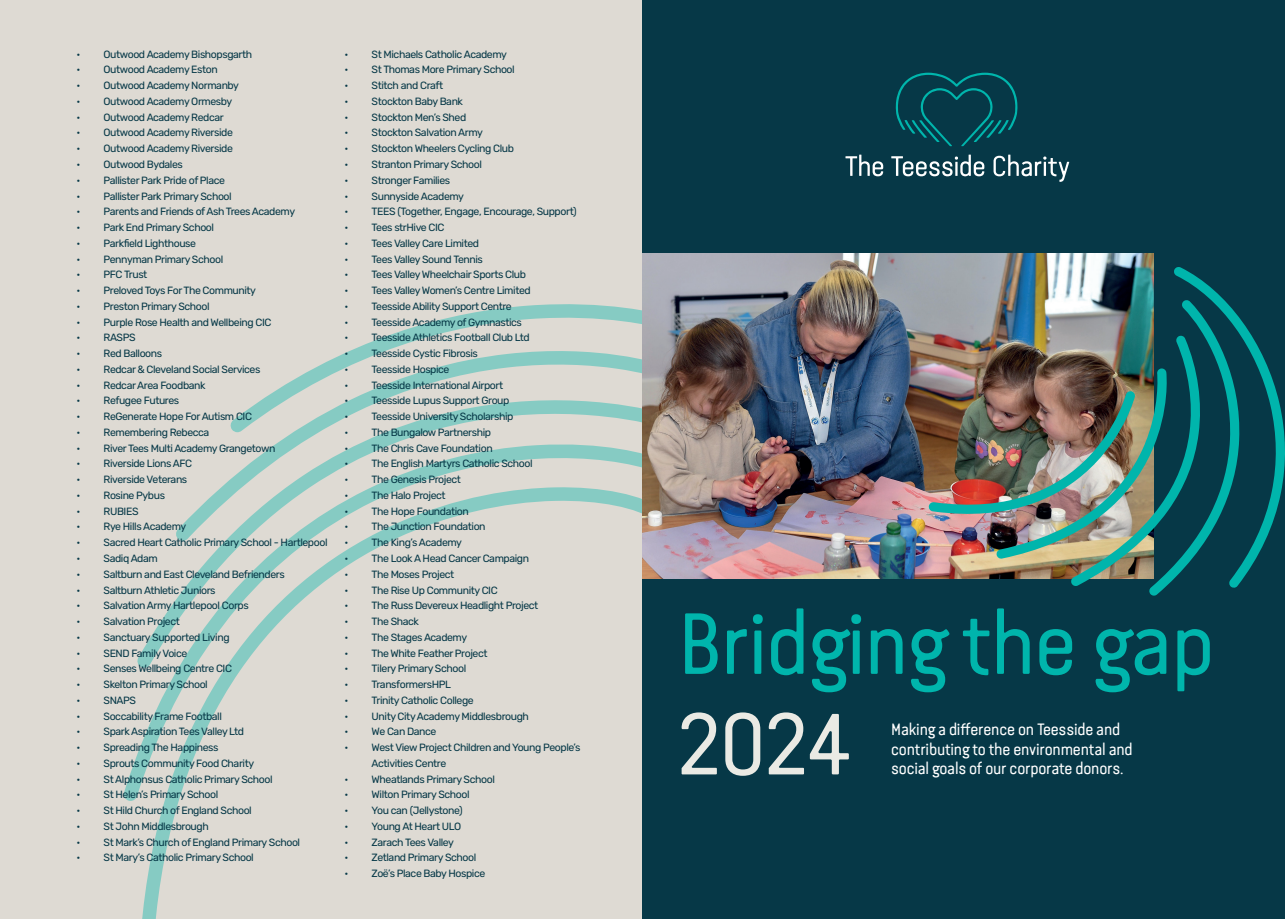
<style>
.page{position:relative;width:1285px;height:919px;background:#fff}
.page>*{position:absolute;margin:0;border:0;box-sizing:border-box;transform-origin:0 0}
.t1{font:87px "Van Condensed Pro";letter-spacing:-.015em;color:#00b5ac}
.t2{font:87px "Van Condensed Pro";color:#eaeae4}
.t3{font:16.5px/19.8px "Van Condensed Pro";letter-spacing:-.015em;color:#fff}
.t4{font:10.5px/15.8px "Rubik";letter-spacing:-.04em;color:#063847}
</style>
<div class="page">
<div style="left:0;top:0;width:642px;height:918px;background:#dedad3"></div>
<svg style="left:142px;top:800px;width:37px;height:118px"></svg>
<svg style="left:123px;top:667px;width:120px;height:133px"></svg>
<svg style="left:137px;top:540px;width:256px;height:127px"></svg>
<svg style="left:176px;top:432px;width:466px;height:108px"></svg>
<svg style="left:230px;top:304px;width:412px;height:128px"></svg>
<div style="left:642px;top:0;width:642px;height:918px;background:#063847"></div>
<img style="left:642px;top:254px;width:510px;height:324px">
<img style="left:928px;top:266px;width:356px;height:330px">
<svg style="left:895px;top:73px;width:122px;height:73px"></svg>
<svg style="left:845px;top:155px;width:38px;height:21px"></svg>
<svg style="left:891px;top:155px;width:93px;height:21px"></svg>
<svg style="left:993px;top:155px;width:75px;height:27px"></svg>
<p class="t4" style="left:77px;top:46px;width:177px">• Outwood Academy Bishopsgarth</p>
<p class="t4" style="left:77px;top:62px;width:143px">• Outwood Academy Eston</p>
<p class="t4" style="left:77px;top:78px;width:164px">• Outwood Academy Normanby</p>
<p class="t4" style="left:77px;top:94px;width:157px">• Outwood Academy Ormesby</p>
<p class="t4" style="left:77px;top:109px;width:149px">• Outwood Academy Redcar</p>
<p class="t4" style="left:77px;top:125px;width:158px">• Outwood Academy Riverside</p>
<p class="t4" style="left:77px;top:141px;width:158px">• Outwood Academy Riverside</p>
<p class="t4" style="left:77px;top:157px;width:108px">• Outwood Bydales</p>
<p class="t4" style="left:77px;top:172px;width:150px">• Pallister Park Pride of Place</p>
<p class="t4" style="left:77px;top:188px;width:157px">• Pallister Park Primary School</p>
<p class="t4" style="left:77px;top:204px;width:220px">• Parents and Friends of Ash Trees Academy</p>
<p class="t4" style="left:77px;top:220px;width:139px">• Park End Primary School</p>
<p class="t4" style="left:77px;top:235px;width:121px">• Parkfield Lighthouse</p>
<p class="t4" style="left:77px;top:251px;width:148px">• Pennyman Primary School</p>
<p class="t4" style="left:77px;top:267px;width:72px">• PFC Trust</p>
<p class="t4" style="left:77px;top:283px;width:181px">• Preloved Toys For The Community</p>
<p class="t4" style="left:77px;top:298px;width:134px">• Preston Primary School</p>
<p class="t4" style="left:77px;top:314px;width:196px">• Purple Rose Health and Wellbeing CIC</p>
<p class="t4" style="left:77px;top:330px;width:60px">• RASPS</p>
<p class="t4" style="left:77px;top:346px;width:87px">• Red Balloons</p>
<p class="t4" style="left:77px;top:361px;width:185px">• Redcar &amp; Cleveland Social Services</p>
<p class="t4" style="left:77px;top:377px;width:130px">• Redcar Area Foodbank</p>
<p class="t4" style="left:77px;top:393px;width:104px">• Refugee Futures</p>
<p class="t4" style="left:77px;top:409px;width:177px">• ReGenerate Hope For Autism CIC</p>
<p class="t4" style="left:77px;top:424px;width:134px">• Remembering Rebecca</p>
<p class="t4" style="left:77px;top:440px;width:200px">• River Tees Multi Academy Grangetown</p>
<p class="t4" style="left:77px;top:456px;width:117px">• Riverside Lions AFC</p>
<p class="t4" style="left:77px;top:472px;width:112px">• Riverside Veterans</p>
<p class="t4" style="left:77px;top:487px;width:90px">• Rosine Pybus</p>
<p class="t4" style="left:77px;top:503px;width:63px">• RUBIES</p>
<p class="t4" style="left:77px;top:519px;width:111px">• Rye Hills Academy</p>
<p class="t4" style="left:77px;top:535px;width:252px">• Sacred Heart Catholic Primary School - Hartlepool</p>
<p class="t4" style="left:77px;top:550px;width:83px">• Sadiq Adam</p>
<p class="t4" style="left:77px;top:566px;width:210px">• Saltburn and East Cleveland Befrienders</p>
<p class="t4" style="left:77px;top:582px;width:140px">• Saltburn Athletic Juniors</p>
<p class="t4" style="left:77px;top:598px;width:174px">• Salvation Army Hartlepool Corps</p>
<p class="t4" style="left:77px;top:613px;width:105px">• Salvation Project</p>
<p class="t4" style="left:77px;top:629px;width:154px">• Sanctuary Supported Living</p>
<p class="t4" style="left:77px;top:645px;width:112px">• SEND Family Voice</p>
<p class="t4" style="left:77px;top:661px;width:157px">• Senses Wellbeing Centre CIC</p>
<p class="t4" style="left:77px;top:676px;width:133px">• Skelton Primary School</p>
<p class="t4" style="left:77px;top:692px;width:61px">• SNAPS</p>
<p class="t4" style="left:77px;top:708px;width:147px">• Soccability Frame Football</p>
<p class="t4" style="left:77px;top:724px;width:169px">• Spark Aspiration Tees Valley Ltd</p>
<p class="t4" style="left:77px;top:739px;width:143px">• Spreading The Happiness</p>
<p class="t4" style="left:77px;top:755px;width:179px">• Sprouts Community Food Charity</p>
<p class="t4" style="left:77px;top:771px;width:198px">• St Alphonsus Catholic Primary School</p>
<p class="t4" style="left:77px;top:787px;width:143px">• St Helen’s Primary School</p>
<p class="t4" style="left:77px;top:802px;width:177px">• St Hild Church of England School</p>
<p class="t4" style="left:77px;top:818px;width:134px">• St John Middlesbrough</p>
<p class="t4" style="left:77px;top:834px;width:225px">• St Mark’s Church of England Primary School</p>
<p class="t4" style="left:77px;top:850px;width:179px">• St Mary’s Catholic Primary School</p>
<p class="t4" style="left:344px;top:46px;width:164px">• St Michaels Catholic Academy</p>
<p class="t4" style="left:344px;top:62px;width:172px">• St Thomas More Primary School</p>
<p class="t4" style="left:344px;top:78px;width:100px">• Stitch and Craft</p>
<p class="t4" style="left:344px;top:94px;width:120px">• Stockton Baby Bank</p>
<p class="t4" style="left:344px;top:109px;width:123px">• Stockton Men’s Shed</p>
<p class="t4" style="left:344px;top:125px;width:140px">• Stockton Salvation Army</p>
<p class="t4" style="left:344px;top:141px;width:171px">• Stockton Wheelers Cycling Club</p>
<p class="t4" style="left:344px;top:157px;width:139px">• Stranton Primary School</p>
<p class="t4" style="left:344px;top:172px;width:107px">• Stronger Families</p>
<p class="t4" style="left:344px;top:188px;width:121px">• Sunnyside Academy</p>
<p class="t4" style="left:344px;top:204px;width:233px">• TEES (Together, Engage, Encourage, Support)</p>
<p class="t4" style="left:344px;top:220px;width:101px">• Tees strHive CIC</p>
<p class="t4" style="left:344px;top:235px;width:136px">• Tees Valley Care Limited</p>
<p class="t4" style="left:344px;top:251px;width:140px">• Tees Valley Sound Tennis</p>
<p class="t4" style="left:344px;top:267px;width:183px">• Tees Valley Wheelchair Sports Club</p>
<p class="t4" style="left:344px;top:283px;width:187px">• Tees Valley Women’s Centre Limited</p>
<p class="t4" style="left:344px;top:298px;width:169px">• Teesside Ability Support Centre</p>
<p class="t4" style="left:344px;top:314px;width:179px">• Teesside Academy of Gymnastics</p>
<p class="t4" style="left:344px;top:330px;width:187px">• Teesside Athletics Football Club Ltd</p>
<p class="t4" style="left:344px;top:346px;width:135px">• Teesside Cystic Fibrosis</p>
<p class="t4" style="left:344px;top:361px;width:106px">• Teesside Hospice</p>
<p class="t4" style="left:344px;top:377px;width:160px">• Teesside International Airport</p>
<p class="t4" style="left:344px;top:393px;width:166px">• Teesside Lupus Support Group</p>
<p class="t4" style="left:344px;top:409px;width:170px">• Teesside University Scholarship</p>
<p class="t4" style="left:344px;top:424px;width:148px">• The Bungalow Partnership</p>
<p class="t4" style="left:344px;top:440px;width:149px">• The Chris Cave Foundation</p>
<p class="t4" style="left:344px;top:456px;width:189px">• The English Martyrs Catholic School</p>
<p class="t4" style="left:344px;top:472px;width:118px">• The Genesis Project</p>
<p class="t4" style="left:344px;top:487px;width:102px">• The Halo Project</p>
<p class="t4" style="left:344px;top:503px;width:126px">• The Hope Foundation</p>
<p class="t4" style="left:344px;top:519px;width:142px">• The Junction Foundation</p>
<p class="t4" style="left:344px;top:535px;width:119px">• The King’s Academy</p>
<p class="t4" style="left:344px;top:550px;width:186px">• The Look A Head Cancer Campaign</p>
<p class="t4" style="left:344px;top:566px;width:111px">• The Moses Project</p>
<p class="t4" style="left:344px;top:582px;width:155px">• The Rise Up Community CIC</p>
<p class="t4" style="left:344px;top:598px;width:195px">• The Russ Devereux Headlight Project</p>
<p class="t4" style="left:344px;top:613px;width:76px">• The Shack</p>
<p class="t4" style="left:344px;top:629px;width:124px">• The Stages Academy</p>
<p class="t4" style="left:344px;top:645px;width:144px">• The White Feather Project</p>
<p class="t4" style="left:344px;top:661px;width:123px">• Tilery Primary School</p>
<p class="t4" style="left:344px;top:676px;width:108px">• TransformersHPL</p>
<p class="t4" style="left:344px;top:692px;width:131px">• Trinity Catholic College</p>
<p class="t4" style="left:344px;top:708px;width:186px">• Unity City Academy Middlesbrough</p>
<p class="t4" style="left:344px;top:724px;width:93px">• We Can Dance</p>
<p class="t4" style="left:371px;top:739px;width:210px;text-indent:-27px">• West View Project Children and Young People’s<br>Activities Centre</p>
<p class="t4" style="left:344px;top:771px;width:152px">• Wheatlands Primary School</p>
<p class="t4" style="left:344px;top:787px;width:126px">• Wilton Primary School</p>
<p class="t4" style="left:344px;top:802px;width:120px">• You can (Jellystone)</p>
<p class="t4" style="left:344px;top:818px;width:118px">• Young At Heart ULO</p>
<p class="t4" style="left:344px;top:834px;width:111px">• Zarach Tees Valley</p>
<p class="t4" style="left:344px;top:850px;width:133px">• Zetland Primary School</p>
<p class="t4" style="left:344px;top:865px;width:142px">• Zoë’s Place Baby Hospice</p>
<h1 class="t1" style="left:678px;top:582px;width:538px">Bridging the gap</h1>
<h1 class="t2" style="left:678px;top:682px;width:176px">2024</h1>
<h2 class="t3" style="left:891px;top:718px;width:243px">Making a difference on Teesside and contributing to the environmental and social goals of our corporate donors.</h2>
</div>
